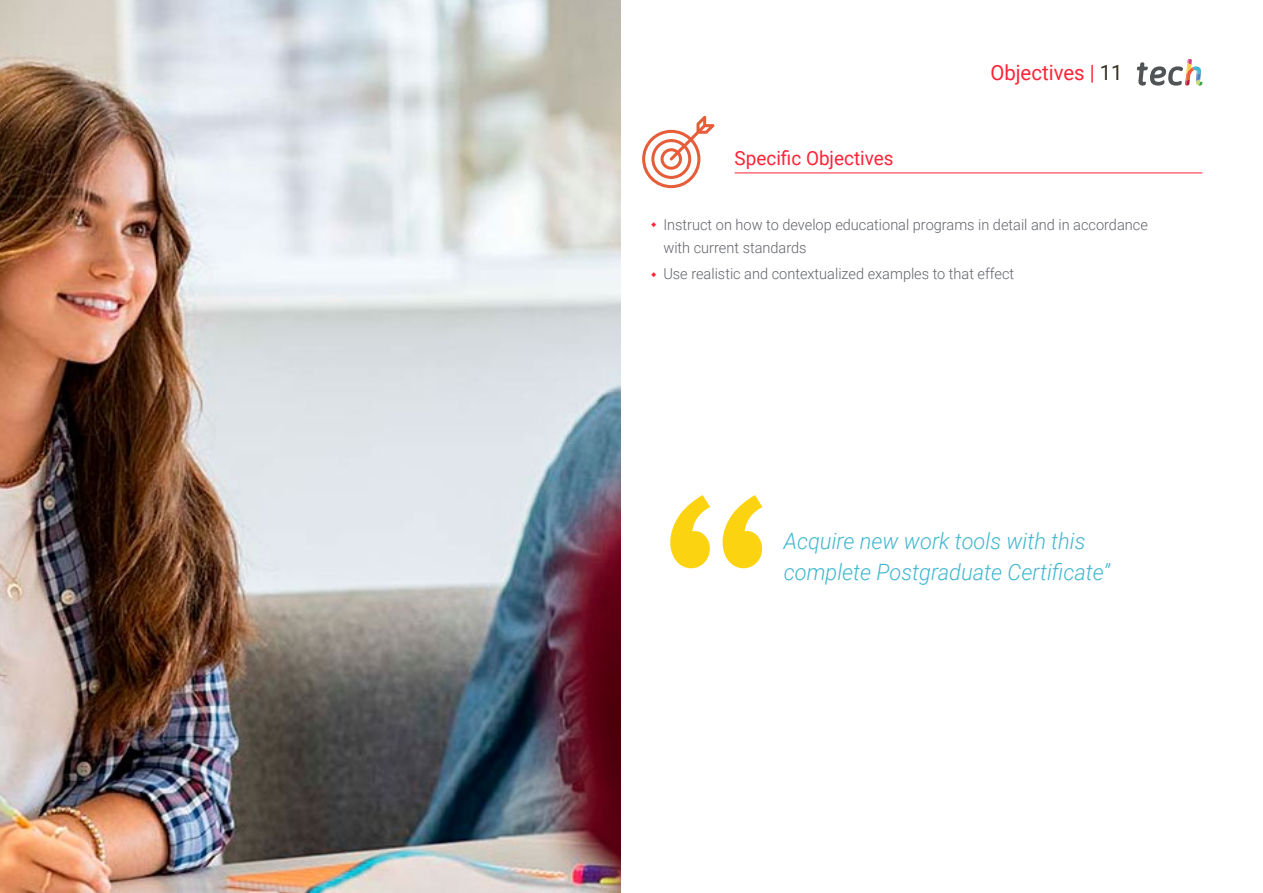
<style>
.page{position:relative;width:1263px;height:893px;background:#fff}
.page>*{position:absolute;margin:0;border:0;box-sizing:border-box;transform-origin:0 0}
.t1{font:italic 300 22.5px/31.5px "Roboto";color:#43b7cf}
.t2{font:21px "Roboto";color:#ff2438}
.t3{font:19.5px "Roboto";color:#ff2438}
.t4{font:300 15px/22.5px "Roboto";color:#61646a}
.s1{color:#312e20}
</style>
<div class="page">
<img style="left:0;top:0;width:621px;height:893px">
<svg style="left:1137px;top:59px;width:65px;height:27px"></svg>
<hr style="left:735px;top:173px;width:467px;height:1px;background:#ff2438">
<svg style="left:642px;top:116px;width:72px;height:72px"></svg>
<svg style="left:670px;top:495px;width:92px;height:73px"></svg>
<h3 class="t3" style="left:735px;top:144px;width:161px">Specific Objectives</h3>
<h2 class="t2" style="left:990px;top:57px;width:134px">Objectives | <span class="s1">11</span></h2>
<p class="t4" style="left:663px;top:213px;width:486px">Instruct on how to develop educational programs in detail and in accordance with current standards</p>
<p class="t4" style="left:663px;top:262px;width:352px">Use realistic and contextualized examples to that effect</p>
<h1 class="t1" style="left:784px;top:524px;width:328px">Acquire new work tools with this complete Postgraduate Certificate”</h1>
</div>
